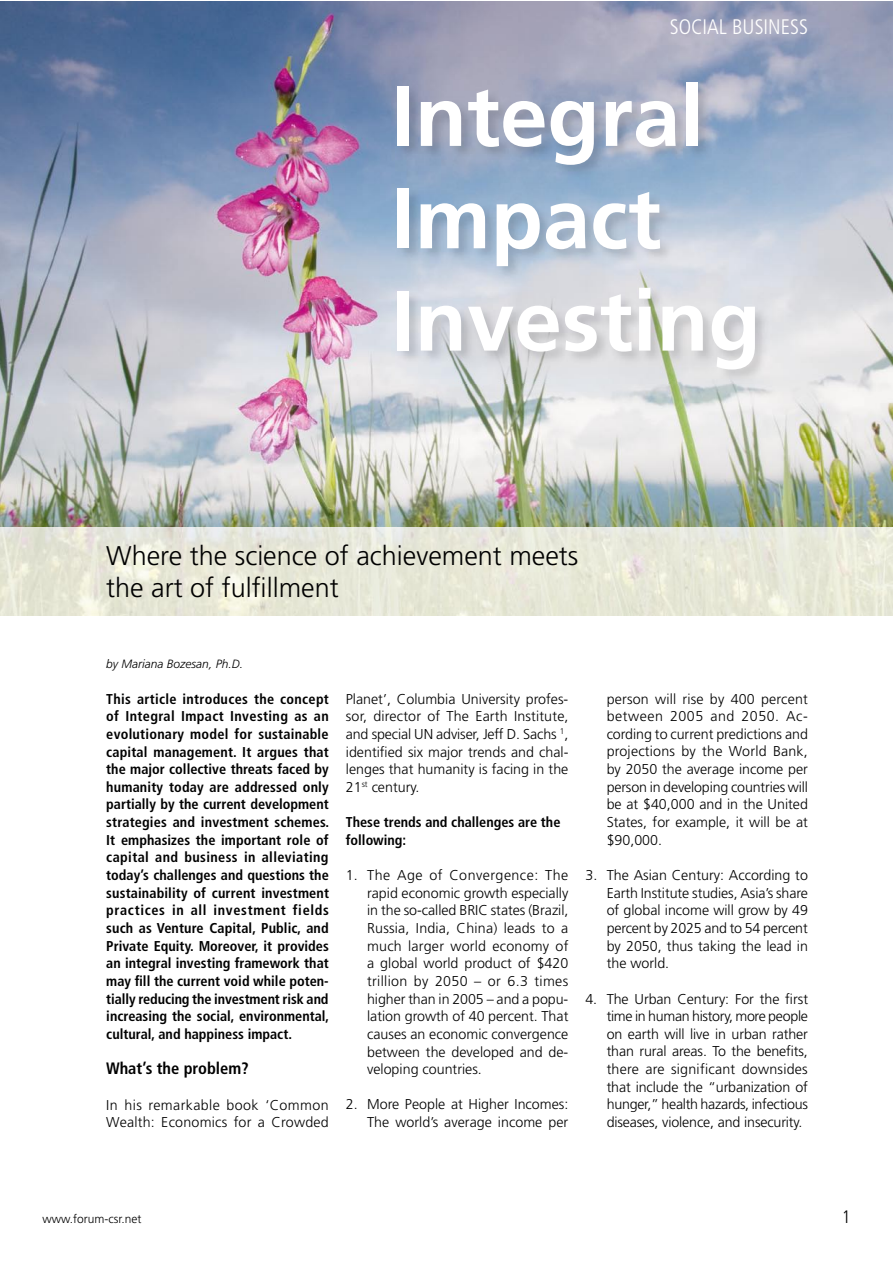
<style>
.page{position:relative;width:893px;height:1263px;background:#fff}
.page>*{position:absolute;margin:0;border:0;box-sizing:border-box;transform-origin:0 0}
.t1{font:700 85.35px/102.3px "Frutiger";color:#fff}
.t2{font:300 27px/32.4px "Frutiger";color:#000}
.t3{font:300 condensed 21px "Frutiger";color:#fff}
.t4{font:300 condensed 18px "Frutiger";color:#000}
.t5{font:700 condensed 16.5px "Frutiger";color:#000}
.t6{font:300 14.25px/17.7px "Frutiger";color:#000;text-align:justify}
.t7{font:700 condensed 14.25px/17.7px "Frutiger";color:#000;text-align:justify}
.t8{font:italic 300 12px "Frutiger";color:#000}
.t9{font:300 12px "Frutiger";color:#000}
</style>
<div class="page">
<img style="left:0;top:1px;width:892px;height:526px">
<img style="left:395px;top:80px;width:374px;height:303px">
<img style="left:0;top:527px;width:892px;height:88px">
<h3 class="t3" style="left:670px;top:15px;width:140px">SOCIAL BUSINESS</h3>
<h1 class="t1" style="left:391px;top:66px;width:371px">Integral<br>Impact<br>Investing</h1>
<h2 class="t2" style="left:106px;top:540px;width:473px">Where the science of achievement meets the art of fulfillment</h2>
<p class="t8" style="left:106px;top:657px;width:138px">by Mariana Bozesan, Ph.D.</p>
<p class="t7" style="left:106px;top:690px;width:225px">This article introduces the concept of Integral Impact Investing as an evolutionary model for sustainable capital management. It argues that the major collective threats faced by humanity today are addressed only partially by the current development strategies and investment schemes.<br>It emphasizes the important role of capital and business in alleviating today’s challenges and questions the sustainability of current investment practices in all investment fields such as Venture Capital, Public, and Private Equity. Moreover, it provides an integral investing framework that may fill the current void while poten&shy;tially reducing the investment risk and increasing the social, environmental, cultural, and happiness impact.</p>
<p class="t5" style="left:106px;top:1059px;width:144px">What’s the problem?</p>
<p class="t6" style="left:106px;top:1096px;width:224px">In his remarkable book ‘Common<br>Wealth: Economics for a Crowded</p>
<p class="t6" style="left:346px;top:690px;width:224px">Planet’, Columbia University profes&shy;sor, director of The Earth Institute, and special UN adviser, Jeff D. Sachs <sup>1</sup>, identified six major trends and chal&shy;lenges that humanity is facing in the 21<sup>st</sup> century.</p>
<p class="t7" style="left:346px;top:813px;width:216px">These trends and challenges are the following:</p>
<p class="t6" style="left:367px;top:866px;width:203px;text-indent:-21px">1. The Age of Convergence: The rapid economic growth especially in the so-called BRIC states (Brazil, Russia, India, China) leads to a much larger world economy of a global world product of $420 trillion by 2050 – or 6.3 times higher than in 2005 – and a popu&shy;lation growth of 40 percent. That causes an economic convergence between the developed and de&shy;veloping countries.</p>
<p class="t6" style="left:346px;top:1096px;width:224px;text-align:right">2. More People at Higher Incomes:<br>The world’s average income per</p>
<p class="t6" style="left:607px;top:690px;width:203px">person will rise by 400 percent between 2005 and 2050. Ac&shy;cording to current predictions and projections by the World Bank, by 2050 the average income per person in developing countries will be at $40,000 and in the United States, for example, it will be at $90,000.</p>
<p class="t6" style="left:607px;top:866px;width:203px;text-indent:-21px">3. The Asian Century: According to Earth Institute studies, Asia’s share of global income will grow by 49 percent by 2025 and to 54 percent by 2050, thus taking the lead in the world.</p>
<p class="t6" style="left:607px;top:990px;width:203px;text-indent:-21px">4. The Urban Century: For the first time in human history, more people on earth will live in urban rather than rural areas. To the benefits, there are significant downsides that include the “urbanization of hunger,” health hazards, infectious diseases, violence, and insecurity.</p>
<p class="t9" style="left:43px;top:1212px;width:100px">www.forum-csr.net</p>
<p class="t4" style="left:842px;top:1207px;width:10px">1</p>
</div>
